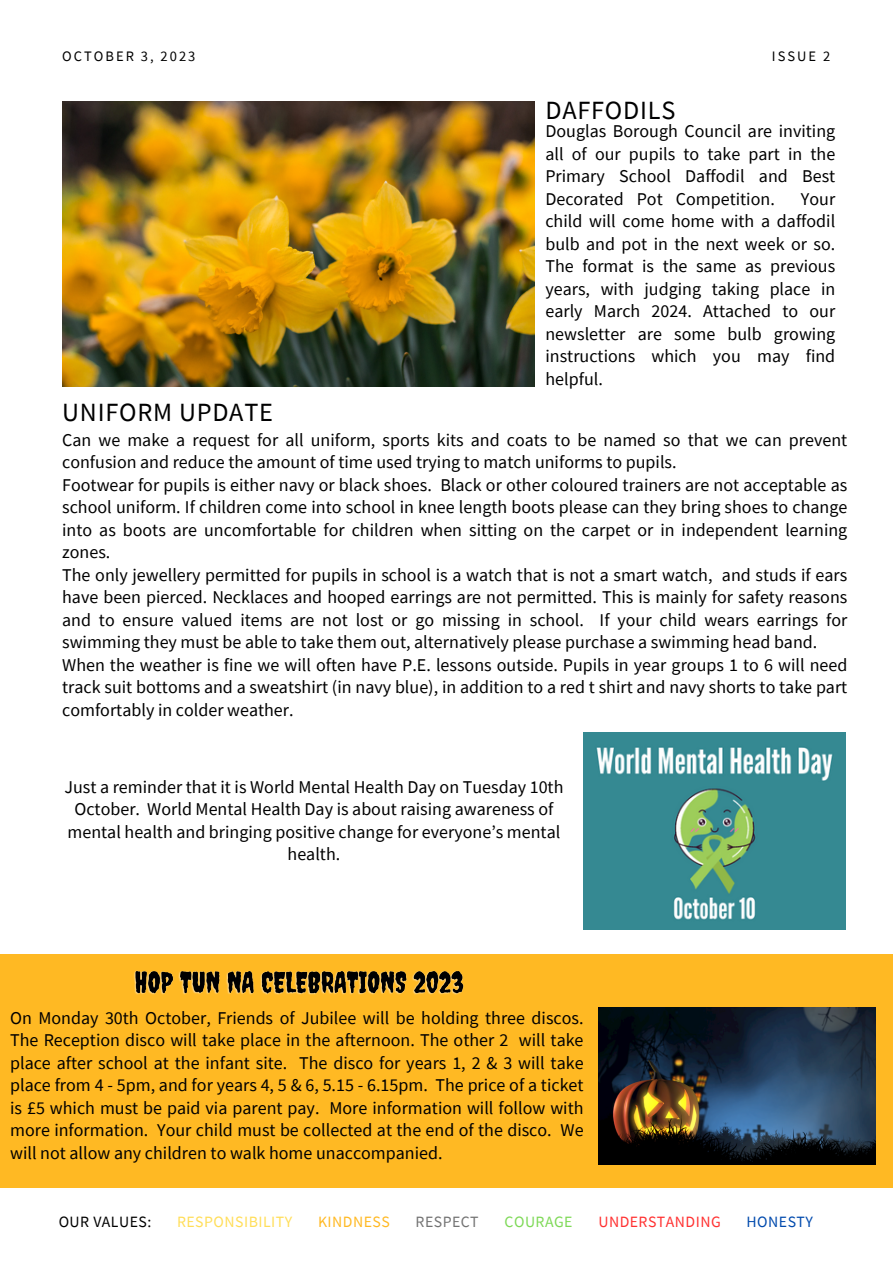
<style>
.page{position:relative;width:893px;height:1264px;background:#fff}
.page>*{position:absolute;margin:0;border:0;box-sizing:border-box;transform-origin:0 0}
.t1{font:26.25px "Source Sans Pro";letter-spacing:.03em;color:#000001}
.t2{font:18px/22.5px "Source Sans Pro";color:#000001;text-align:justify}
.t3{font:15.75px "Source Sans Pro";letter-spacing:.03em;color:#ffde59}
.t4{font:15.75px "Source Sans Pro";letter-spacing:.03em;color:#ff3131}
.t5{font:15.75px "Source Sans Pro";letter-spacing:.03em;color:#000001}
.t6{font:15.75px "Source Sans Pro";letter-spacing:.03em;color:#ffb923}
.t7{font:15.75px "Source Sans Pro";letter-spacing:.03em;color:#737373}
.t8{font:15.75px "Source Sans Pro";letter-spacing:.03em;color:#7ed957}
.t9{font:15.75px "Source Sans Pro";letter-spacing:.03em;color:#004aad}
.t10{font:14.4px "Source Sans Pro";letter-spacing:.14em;color:#000001}
</style>
<div class="page">
<img style="left:62px;top:102px;width:472px;height:284px">
<div style="left:0;top:954px;width:892px;height:234px;background:#ffb923"></div>
<img style="left:598px;top:1007px;width:277px;height:156px">
<img style="left:583px;top:733px;width:262px;height:196px">
<img style="left:134px;top:970px;width:330px;height:25px">
<p class="t10" style="left:62px;top:47px;width:135px">OCTOBER 3, 2023</p>
<p class="t10" style="left:771px;top:47px;width:60px">ISSUE 2</p>
<p class="t1" style="left:545px;top:93px;width:131px">DAFFODILS</p>
<p class="t2" style="left:545px;top:120px;width:291px">Douglas Borough Council are inviting all of our pupils to take part in the Primary School Daffodil and Best Decorated Pot Competition.</p>
<p class="t2" style="left:545px;top:187px;width:291px;text-indent:255px">Your child will come home with a daffodil bulb and pot in the next week or so.<br>The format is the same as previous years, with judging taking place in early March 2024. Attached to our newsletter are some bulb growing instructions which you may find helpful.</p>
<p class="t1" style="left:62px;top:395px;width:212px">UNIFORM UPDATE</p>
<p class="t2" style="left:62px;top:428px;width:786px">Can we make a request for all uniform, sports kits and coats to be named so that we can prevent confusion and reduce the amount of time used trying to match uniforms to pupils.</p>
<p class="t2" style="left:62px;top:473px;width:786px">Footwear for pupils is either navy or black shoes. Black or other coloured trainers are not acceptable as school uniform. If children come into school in knee length boots please can they bring shoes to change into as boots are uncomfortable for children when sitting on the carpet or in independent learning zones.</p>
<p class="t2" style="left:62px;top:563px;width:786px">The only jewellery permitted for pupils in school is a watch that is not a smart watch, and studs if ears have been pierced. Necklaces and hooped earrings are not permitted. This is mainly for safety reasons and to ensure valued items are not lost or go missing in school. If your child wears earrings for swimming they must be able to take them out, alternatively please purchase a swimming head band.</p>
<p class="t2" style="left:62px;top:653px;width:786px">When the weather is fine we will often have P.E. lessons outside. Pupils in year groups 1 to 6 will need track suit bottoms and a sweatshirt (in navy blue), in addition to a red t shirt and navy shorts to take part comfortably in colder weather.</p>
<p class="t2" style="left:64px;top:775px;width:500px;text-align:center">Just a reminder that it is World Mental Health Day on Tuesday 10th October. World Mental Health Day is about raising awareness of mental health and bringing positive change for everyone’s mental health.</p>
<p class="t2" style="left:10px;top:1005px;width:575px">On Monday 30th October, Friends of Jubilee will be holding three discos.<br>The Reception disco will take place in the afternoon. The other 2 will take place after school at the infant site. The disco for years 1, 2 &amp; 3 will take place from 4 - 5pm, and for years 4, 5 &amp; 6, 5.15 - 6.15pm. The price of a ticket is £5 which must be paid via parent pay. More information will follow with more information. Your child must be collected at the end of the disco. We will not allow any children to walk home unaccompanied.</p>
<p class="t5" style="left:59px;top:1211px;width:94px">OUR VALUES:</p>
<p class="t3" style="left:177px;top:1211px;width:116px">RESPONSIBILITY</p>
<p class="t6" style="left:318px;top:1211px;width:73px">KINDNESS</p>
<p class="t7" style="left:415px;top:1211px;width:65px">RESPECT</p>
<p class="t8" style="left:504px;top:1211px;width:69px">COURAGE</p>
<p class="t4" style="left:598px;top:1211px;width:124px">UNDERSTANDING</p>
<p class="t9" style="left:746px;top:1211px;width:68px">HONESTY</p>
</div>
